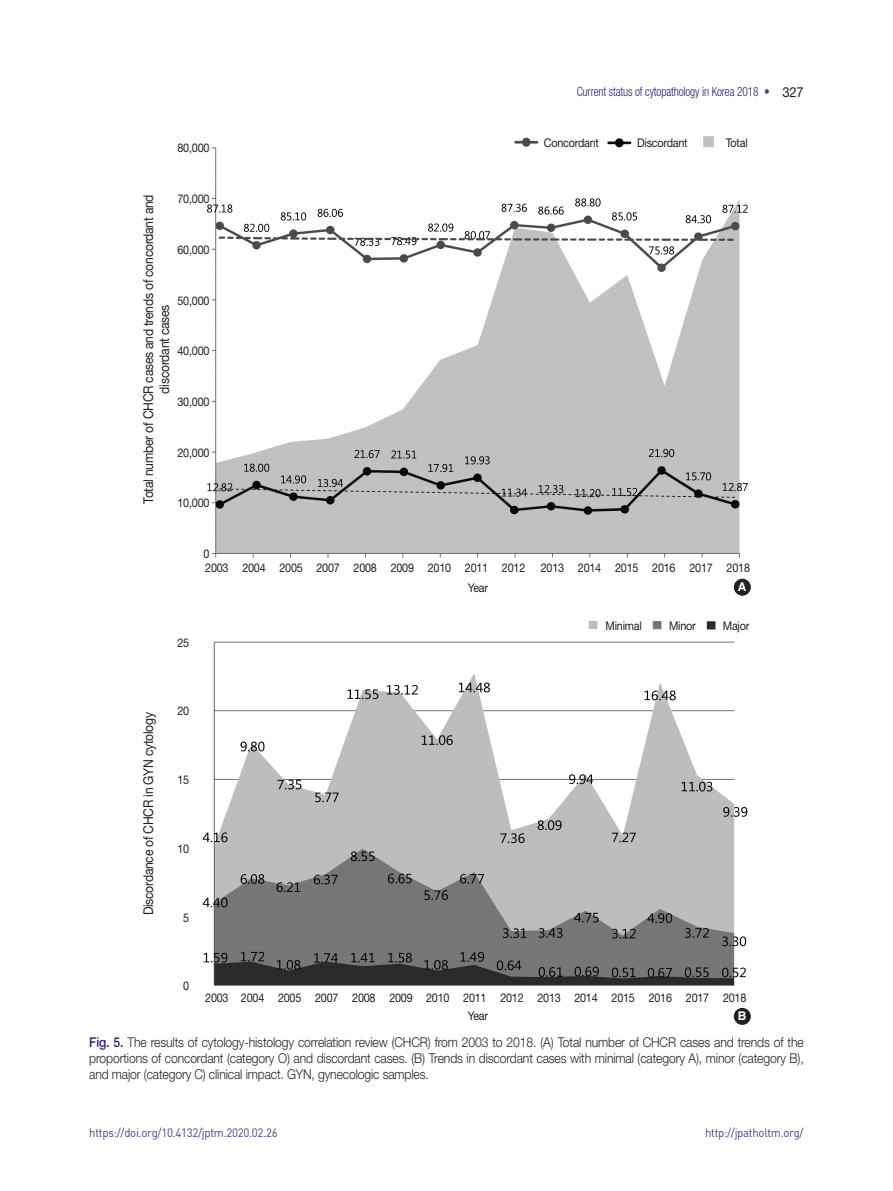
<style>
.page{position:relative;width:893px;height:1191px;background:#fff}
.page>*{position:absolute;margin:0;border:0;box-sizing:border-box;transform-origin:0 0}
.t1{font:300 13.5px/16.2px "Helvetica Neue LT Std";letter-spacing:-.01em;color:#231f20;text-align:justify;scale:.9 1}
.t2{font:13.5px/16.2px "Helvetica Neue LT Std";letter-spacing:-.02em;color:#231f20;text-align:center;scale:.9 1}
.t3{font:300 condensed 12.75px "Helvetica Neue LT Std";letter-spacing:-.01em;color:#26237b;scale:.9 1}
.t4{font:12px "Helvetica Neue LT Std";letter-spacing:-.02em;color:#231f20;scale:.9 1}
.t5{font:12px "Dinreg";letter-spacing:-.025em;color:#45428b;scale:.95 1}
.t6{font:700 12px "Helvetica LT Std";color:#fff}
.s1{color:#45428b}
.s2{font-weight:400;font-stretch:normal;font-size:13.8px;color:#231f20}
.s3{font-weight:500;color:#26237b}
</style>
<div class="page">
<img style="left:207px;top:147px;width:541px;height:411px">
<img style="left:202px;top:641px;width:546px;height:345px">
<div style="left:734px;top:578px;width:17px;height:17px;background:#231f20;border-radius:50%"></div>
<div style="left:734px;top:1008px;width:17px;height:17px;background:#231f20;border-radius:50%"></div>
<img style="left:514px;top:137px;width:25px;height:12px">
<img style="left:607px;top:138px;width:25px;height:11px">
<img style="left:696px;top:136px;width:24px;height:13px">
<svg style="left:588px;top:620px;width:10px;height:9px"></svg>
<img style="left:652px;top:621px;width:10px;height:9px">
<svg style="left:706px;top:621px;width:10px;height:9px"></svg>
<p class="t4" style="left:178px;top:141px;width:37px">80,000</p>
<p class="t2" style="left:140px;top:503px;width:345px;rotate:-90deg">Total number of CHCR cases and trends of concordant and discordant cases</p>
<p class="t4" style="left:178px;top:192px;width:37px">70,000</p>
<p class="t4" style="left:178px;top:242px;width:37px">60,000</p>
<p class="t4" style="left:178px;top:293px;width:37px">50,000</p>
<p class="t4" style="left:178px;top:344px;width:37px">40,000</p>
<p class="t4" style="left:178px;top:394px;width:37px">30,000</p>
<p class="t4" style="left:178px;top:445px;width:37px">20,000</p>
<p class="t4" style="left:178px;top:496px;width:37px">10,000</p>
<p class="t3" style="left:577px;top:84px;width:254px">Current status of cytopathology in Korea 2018 <span class="s1">•</span> <span class="s2">327</span></p>
<p class="t4" style="left:544px;top:136px;width:63px">Concordant</p>
<p class="t4" style="left:637px;top:136px;width:58px">Discordant</p>
<p class="t4" style="left:726px;top:136px;width:26px">Total</p>
<p class="t4" style="left:177px;top:635px;width:15px">25</p>
<p class="t4" style="left:203px;top:547px;width:8px">0</p>
<p class="t4" style="left:205px;top:561px;width:357px">2003 2004 2005 2007 2008 2009 2010 2011 2012</p>
<p class="t4" style="left:541px;top:561px;width:234px">2013 2014 2015 2016 2017 2018</p>
<p class="t4" style="left:468px;top:580px;width:24px">Year</p>
<p class="t6" style="left:738px;top:579px;width:10px">A</p>
<p class="t4" style="left:606px;top:618px;width:42px">Minimal</p>
<p class="t4" style="left:669px;top:618px;width:31px">Minor</p>
<p class="t4" style="left:723px;top:618px;width:31px">Major</p>
<p class="t2" style="left:140px;top:915px;width:228px;rotate:-90deg">Discordance of CHCR in GYN cytology</p>
<p class="t4" style="left:177px;top:704px;width:15px">20</p>
<p class="t4" style="left:177px;top:772px;width:15px">15</p>
<p class="t4" style="left:177px;top:841px;width:15px">10</p>
<p class="t4" style="left:183px;top:910px;width:8px">5</p>
<p class="t4" style="left:183px;top:979px;width:8px">0</p>
<p class="t4" style="left:205px;top:990px;width:603px">2003 2004 2005 2007 2008 2009 2010 2011 2012 2013 2014 2015 2016 2017 2018</p>
<p class="t4" style="left:468px;top:1009px;width:24px">Year</p>
<p class="t6" style="left:738px;top:1008px;width:10px">B</p>
<p class="t1" style="left:89px;top:1033px;width:795px"><span class="s3">Fig. 5.</span> The results of cytology-histology correlation review (CHCR) from 2003 to 2018. (A) Total number of CHCR cases and trends of the proportions of concordant (category O) and discordant cases. (B) Trends in discordant cases with minimal (category A), minor (category B), and major (category C) clinical impact. GYN, gynecologic samples.</p>
<p class="t5" style="left:89px;top:1125px;width:200px">https://doi.org/10.4132/jptm.2020.02.26</p>
<p class="t5" style="left:705px;top:1125px;width:105px">http://jpatholtm.org/</p>
</div>
